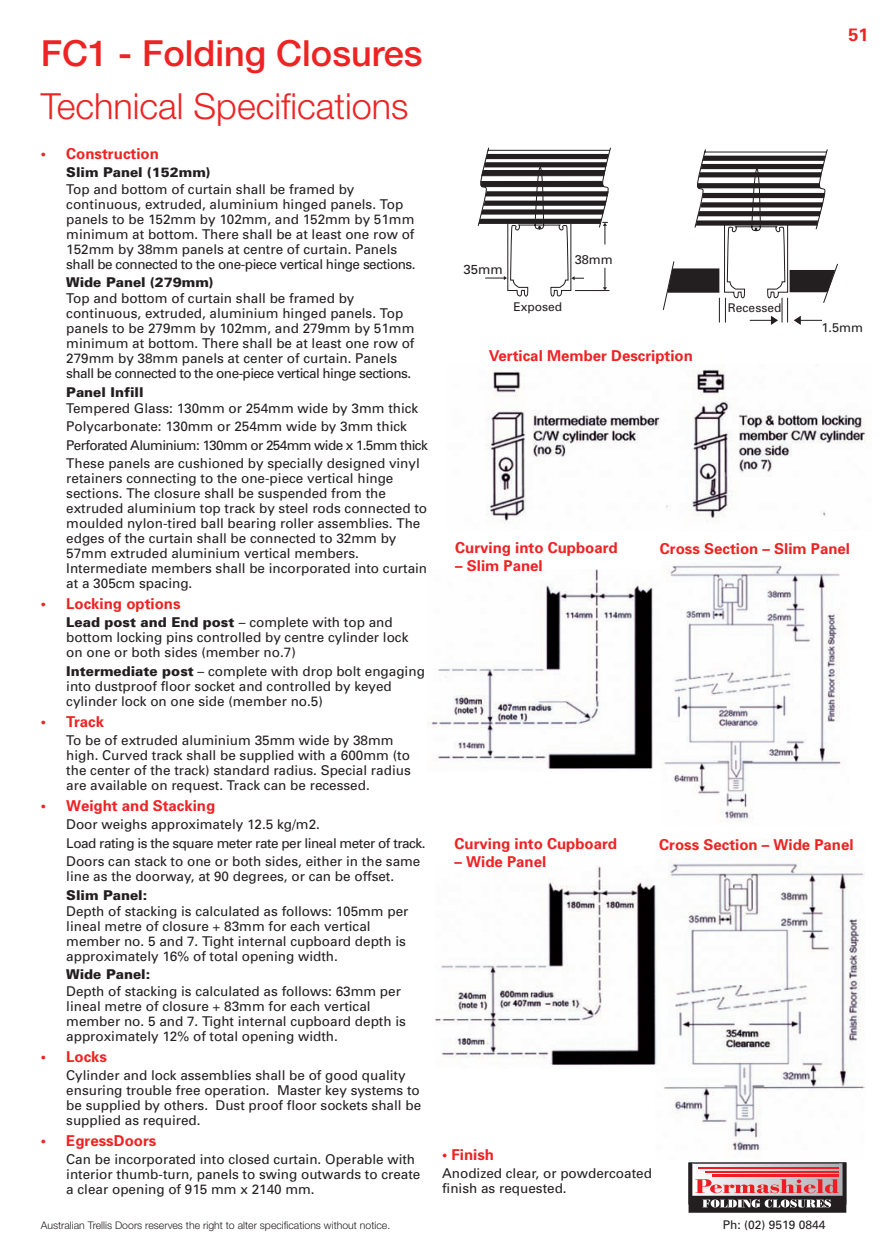
<style>
.page{position:relative;width:885px;height:1260px;background:#fff}
.page>*{position:absolute;margin:0;border:0;box-sizing:border-box;transform-origin:0 0}
.t1{font:300 36px "Helvetica Neue";color:#ee2324}
.t2{font:500 36px "Helvetica Neue";color:#ee2324}
.t3{font:700 18px "Univers";color:#ee2324}
.t4{font:700 15px "Univers";color:#ee2324}
.t5{font:13.5px/15px "Univers";color:#231f20}
.t6{font:900 13.5px "Univers";color:#231f20}
.t7{font:13.05px "Univers";color:#231f20}
.t8{font:12.6px "Univers";color:#231f20}
.t9{font:12px "Univers";color:#231f20}
.t10{font:300 10.5px "Helvetica Neue";color:#231f20}
.s1{font-weight:900}
</style>
<div class="page">
<svg style="left:427px;top:147px;width:440px;height:1066px"></svg>
<h1 class="t2" style="left:41px;top:41px;width:383px">FC1 - Folding Closures</h1>
<h1 class="t1" style="left:41px;top:93px;width:369px">Technical Specifications</h1>
<p class="t4" style="left:41px;top:148px;width:120px">• Construction</p>
<p class="t6" style="left:66px;top:167px;width:145px">Slim Panel (152mm)</p>
<p class="t5" style="left:66px;top:182px;width:351px">Top and bottom of curtain shall be framed by continuous, extruded, aluminium hinged panels. Top panels to be 152mm by 102mm, and 152mm by 51mm minimum at bottom. There shall be at least one row of 152mm by 38mm panels at centre of curtain. Panels shall be connected to the one-piece vertical hinge sections.</p>
<p class="t6" style="left:66px;top:277px;width:148px">Wide Panel (279mm)</p>
<p class="t5" style="left:66px;top:292px;width:349px">Top and bottom of curtain shall be framed by continuous, extruded, aluminium hinged panels. Top panels to be 279mm by 102mm, and 279mm by 51mm minimum at bottom. There shall be at least one row of 279mm by 38mm panels at center of curtain. Panels shall be connected to the one-piece vertical hinge sections.</p>
<p class="t6" style="left:66px;top:387px;width:79px">Panel Infill</p>
<p class="t5" style="left:66px;top:400px;width:363px;line-height:18.5px">Tempered Glass: 130mm or 254mm wide by 3mm thick Polycarbonate: 130mm or 254mm wide by 3mm thick Perforated Aluminium: 130mm or 254mm wide x 1.5mm thick These panels are cushioned by specially designed vinyl</p>
<p class="t5" style="left:66px;top:472px;width:362px">retainers connecting to the one-piece vertical hinge sections. The closure shall be suspended from the extruded aluminium top track by steel rods connected to moulded nylon-tired ball bearing roller assemblies. The edges of the curtain shall be connected to 32mm by 57mm extruded aluminium vertical members.<br>Intermediate members shall be incorporated into curtain at a 305cm spacing.</p>
<p class="t4" style="left:41px;top:598px;width:141px">• Locking options</p>
<p class="t5" style="left:66px;top:616px;width:343px"><span class="s1">Lead post and End post</span> – complete with top and bottom locking pins controlled by centre cylinder lock on one or both sides (member no.7)</p>
<p class="t5" style="left:66px;top:664px;width:360px"><span class="s1">Intermediate post</span> – complete with drop bolt engaging into dustproof floor socket and controlled by keyed cylinder lock on one side (member no.5)</p>
<p class="t4" style="left:41px;top:716px;width:65px">• Track</p>
<p class="t5" style="left:66px;top:734px;width:346px">To be of extruded aluminium 35mm wide by 38mm high. Curved track shall be supplied with a 600mm (to the center of the track) standard radius. Special radius are available on request. Track can be recessed.</p>
<p class="t4" style="left:41px;top:800px;width:176px">• Weight and Stacking</p>
<p class="t5" style="left:66px;top:816px;width:361px;line-height:18.5px">Door weighs approximately 12.5 kg/m2.<br>Load rating is the square meter rate per lineal meter of track.<br>Doors can stack to one or both sides, either in the same</p>
<p class="t5" style="left:66px;top:870px;width:329px">line as the doorway, at 90 degrees, or can be offset.</p>
<p class="t6" style="left:66px;top:889px;width:82px">Slim Panel:</p>
<p class="t5" style="left:66px;top:904px;width:343px">Depth of stacking is calculated as follows: 105mm per lineal metre of closure + 83mm for each vertical member no. 5 and 7. Tight internal cupboard depth is approximately 16% of total opening width.</p>
<p class="t6" style="left:66px;top:969px;width:85px">Wide Panel:</p>
<p class="t5" style="left:66px;top:984px;width:341px">Depth of stacking is calculated as follows: 63mm per lineal metre of closure + 83mm for each vertical member no. 5 and 7. Tight internal cupboard depth is approximately 12% of total opening width.</p>
<p class="t4" style="left:41px;top:1050px;width:68px">• Locks</p>
<p class="t5" style="left:66px;top:1068px;width:356px">Cylinder and lock assemblies shall be of good quality ensuring trouble free operation. Master key systems to be supplied by others. Dust proof floor sockets shall be supplied as required.</p>
<p class="t4" style="left:41px;top:1134px;width:117px">• EgressDoors</p>
<p class="t5" style="left:66px;top:1152px;width:355px">Can be incorporated into closed curtain. Operable with interior thumb-turn, panels to swing outwards to create a clear opening of 915 mm x 2140 mm.</p>
<p class="t10" style="left:41px;top:1221px;width:351px">Australian Trellis Doors reserves the right to alter specifications without notice.</p>
<h2 class="t3" style="left:848px;top:28px;width:22px">51</h2>
<p class="t7" style="left:463px;top:265px;width:41px">35mm</p>
<p class="t8" style="left:574px;top:254px;width:39px">38mm</p>
<p class="t9" style="left:513px;top:302px;width:50px">Exposed</p>
<p class="t9" style="left:727px;top:304px;width:55px">Recessed</p>
<p class="t4" style="left:489px;top:350px;width:205px">Vertical Member Description</p>
<p class="t8" style="left:821px;top:323px;width:43px">1.5mm</p>
<p class="t4" style="left:455px;top:542px;width:164px">Curving into Cupboard</p>
<p class="t4" style="left:455px;top:560px;width:89px">– Slim Panel</p>
<p class="t4" style="left:660px;top:543px;width:192px">Cross Section – Slim Panel</p>
<p class="t4" style="left:454px;top:838px;width:164px">Curving into Cupboard</p>
<p class="t4" style="left:659px;top:838px;width:196px">Cross Section – Wide Panel</p>
<p class="t4" style="left:454px;top:856px;width:93px">– Wide Panel</p>
<p class="t4" style="left:442px;top:1148px;width:53px">• Finish</p>
<p class="t5" style="left:442px;top:1166px;width:211px">Anodized clear, or powdercoated finish as requested.</p>
<p class="t9" style="left:722px;top:1220px;width:104px">Ph: (02) 9519 0844</p>
</div>
